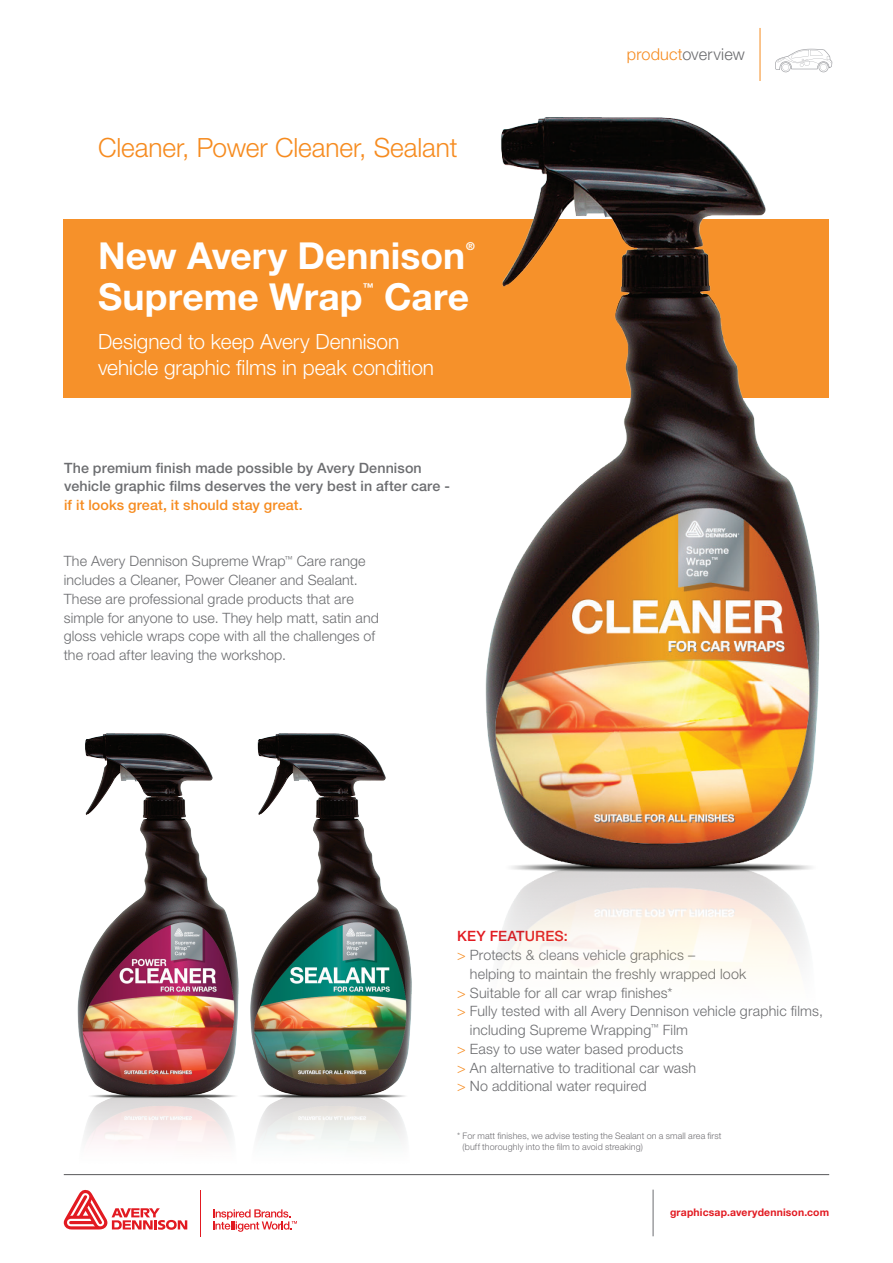
<style>
.page{position:relative;width:893px;height:1263px;background:#fff}
.page>*{position:absolute;margin:0;border:0;box-sizing:border-box;transform-origin:0 0}
.t1{font:700 37.2px "Helvetica Neue LT Std";letter-spacing:.005em;color:#fff}
.t2{font:300 26.55px "Helvetica Neue LT Std";letter-spacing:-.005em;color:#f68b1f}
.t3{font:300 21px/25.5px "Helvetica Neue LT Std";color:#fff}
.t4{font:300 16.35px "Helvetica Neue LT Std";letter-spacing:.01em;color:#6c6d70}
.t5{font:300 14.25px/18.8px "Helvetica Neue LT Std";letter-spacing:.01em;color:#6c6d70}
.t6{font:500 14.25px/18.8px "Helvetica Neue LT Std";letter-spacing:.01em;color:#6c6d70}
.t7{font:500 14.25px "Helvetica Neue LT Std";letter-spacing:.01em;color:#e21a21}
.t8{font:700 10.8px "Helvetica Neue LT Std";color:#fff}
.t9{font:700 10.5px "Helvetica Neue LT Std";letter-spacing:.015em;color:#e21a21}
.t10{font:300 9px/10.5px "Helvetica Neue LT Std";letter-spacing:.01em;color:#717074}
.s1{color:#f68b1f}
</style>
<div class="page">
<img style="left:64px;top:733px;width:358px;height:462px">
<svg style="left:64px;top:1189px;width:123px;height:41px"></svg>
<hr style="left:201px;top:1190px;width:1px;height:46px;background:#e21a21">
<svg style="left:213px;top:1209px;width:84px;height:23px"></svg>
<hr style="left:64px;top:1174px;width:765px;height:1px;background:#57585a">
<hr style="left:653px;top:1189px;width:1px;height:47px;background:#6c6d70">
<hr style="left:760px;top:28px;width:1px;height:53px;background:#f68b1f">
<svg style="left:775px;top:49px;width:57px;height:20px"></svg>
<div style="left:64px;top:219px;width:765px;height:179px;background:#f6912a"></div>
<img style="left:485px;top:63px;width:343px;height:909px">
<p class="t2" style="left:98px;top:131px;width:361px">Cleaner, Power Cleaner, Sealant</p>
<p class="t1" style="left:98px;top:232px;width:369px">New Avery Dennison</p>
<p class="t8" style="left:466px;top:239px;width:10px">®</p>
<p class="t1" style="left:98px;top:274px;width:266px">Supreme Wrap</p>
<p class="t8" style="left:363px;top:281px;width:12px">™</p>
<p class="t1" style="left:384px;top:274px;width:86px">Care</p>
<p class="t3" style="left:98px;top:329px;width:337px">Designed to keep Avery Dennison vehicle graphic films in peak condition</p>
<p class="t6" style="left:64px;top:458px;width:387px">The premium finish made possible by Avery Dennison vehicle graphic films deserves the very best in after care - <span class="s1">if it looks great, it should stay great.</span></p>
<p class="t5" style="left:64px;top:552px;width:317px">The Avery Dennison Supreme Wrap<sup>™</sup> Care range includes a Cleaner, Power Cleaner and Sealant.<br>These are professional grade products that are simple for anyone to use. They help matt, satin and gloss vehicle wraps cope with all the challenges of the road after leaving the workshop.</p>
<p class="t4" style="left:627px;top:44px;width:120px"><span class="s1">product</span>overview</p>
<p class="t7" style="left:457px;top:928px;width:112px">KEY FEATURES:</p>
<p class="t5" style="left:457px;top:945px;width:240px"><span class="s1">&gt;</span> Protects &amp; cleans vehicle graphics –</p>
<p class="t5" style="left:470px;top:964px;width:278px">helping to maintain the freshly wrapped look</p>
<p class="t5" style="left:457px;top:983px;width:217px"><span class="s1">&gt;</span> Suitable for all car wrap finishes*</p>
<p class="t5" style="left:457px;top:1002px;width:367px"><span class="s1">&gt;</span> Fully tested with all Avery Dennison vehicle graphic films,</p>
<p class="t5" style="left:470px;top:1020px;width:220px">including Supreme Wrapping<sup>™</sup> Film</p>
<p class="t5" style="left:457px;top:1039px;width:228px"><span class="s1">&gt;</span> Easy to use water based products</p>
<p class="t5" style="left:457px;top:1058px;width:241px"><span class="s1">&gt;</span> An alternative to traditional car wash</p>
<p class="t5" style="left:457px;top:1077px;width:191px"><span class="s1">&gt;</span> No additional water required</p>
<p class="t10" style="left:463px;top:1131px;width:261px;text-indent:-5px">* For matt finishes, we advise testing the Sealant on a small area first (buff thoroughly into the film to avoid streaking)</p>
<p class="t9" style="left:670px;top:1206px;width:161px">graphicsap.averydennison.com</p>
</div>
